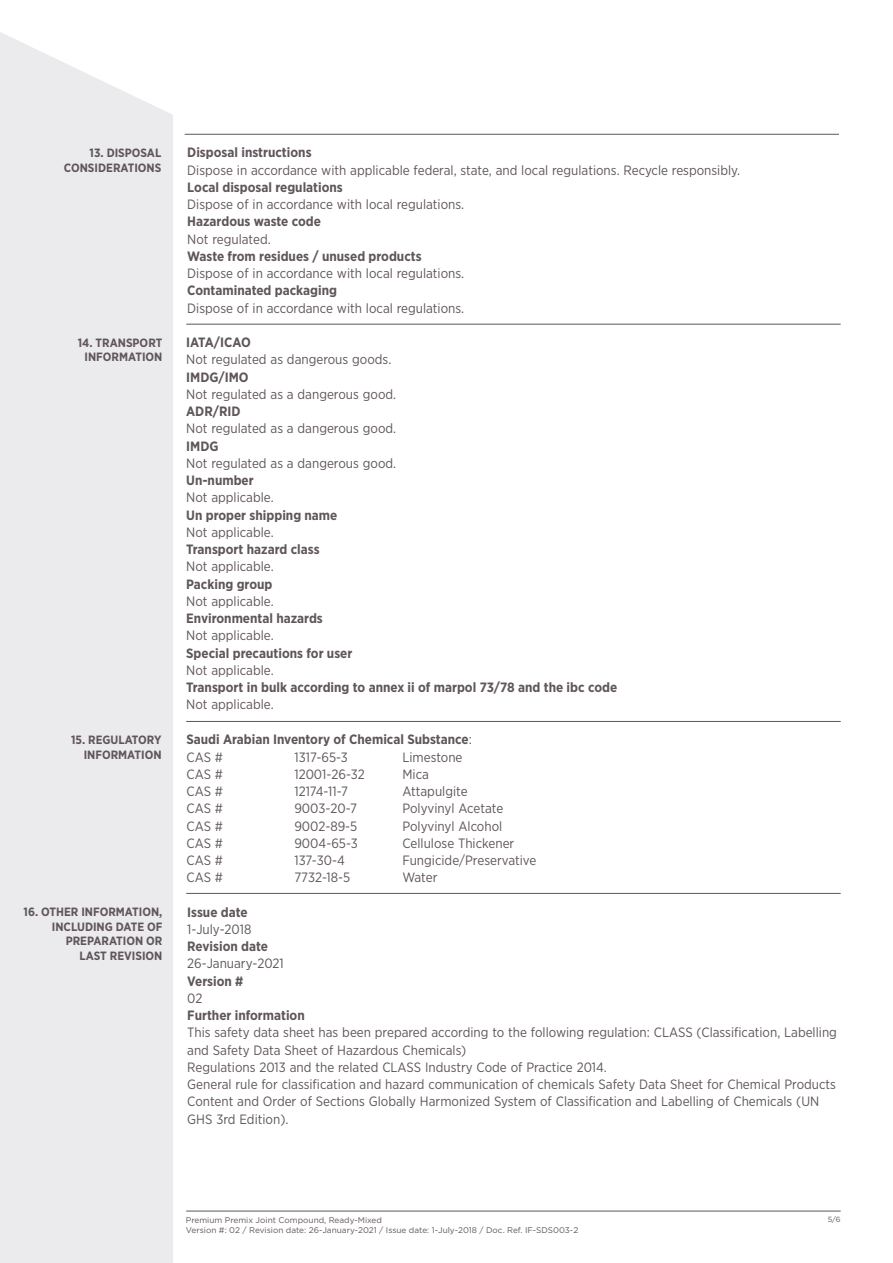
<style>
.page{position:relative;width:893px;height:1263px;background:#fff}
.page>*{position:absolute;margin:0;border:0;box-sizing:border-box;transform-origin:0 0}
.t1{font:13.5px/17.2px "Gotham Narrow";color:#5f565c}
.t2{font:700 13.5px/17.2px "Gotham Narrow";color:#5f565c}
.t3{font:700 12px/14.4px "Gotham Narrow";color:#5f565c;text-align:right}
.t4{font:8.25px "Gotham";color:#5f565c}
.t5{font:7.5px "Gotham";color:#5f565c}
.s1{font-weight:400}
</style>
<div class="page">
<hr style="left:185px;top:134px;width:654px;height:1px;background:#5f565c">
<div style="left:0;top:32px;width:173px;height:1231px;background:#ebeaec"></div>
<hr style="left:186px;top:1211px;width:655px;height:1px;background:#5f565c">
<hr style="left:186px;top:721px;width:655px;height:1px;background:#5f565c">
<hr style="left:186px;top:893px;width:655px;height:1px;background:#5f565c">
<hr style="left:186px;top:324px;width:655px;height:1px;background:#5f565c">
<p class="t3" style="left:64px;top:146px;width:99px">13. DISPOSAL<br>CONSIDERATIONS</p>
<p class="t3" style="left:59px;top:153px;width:102px">10. STABILITY AND<br>REACTIVITY</p>
<p class="t2" style="left:187px;top:144px;width:126px">Disposal instructions</p>
<p class="t1" style="left:187px;top:161px;width:554px">Dispose in accordance with applicable federal, state, and local regulations. Recycle responsibly.</p>
<p class="t2" style="left:187px;top:178px;width:157px">Local disposal regulations</p>
<p class="t1" style="left:187px;top:195px;width:279px">Dispose of in accordance with local regulations.</p>
<p class="t2" style="left:187px;top:213px;width:135px">Hazardous waste code</p>
<p class="t1" style="left:187px;top:230px;width:85px">Not regulated.</p>
<p class="t2" style="left:187px;top:247px;width:236px">Waste from residues / unused products</p>
<p class="t1" style="left:187px;top:264px;width:279px">Dispose of in accordance with local regulations.</p>
<p class="t2" style="left:187px;top:282px;width:151px">Contaminated packaging</p>
<p class="t1" style="left:187px;top:299px;width:279px">Dispose of in accordance with local regulations.</p>
<p class="t3" style="left:78px;top:335px;width:86px;text-align:center">14. TRANSPORT<br>INFORMATION</p>
<p class="t2" style="left:186px;top:334px;width:66px">IATA/ICAO</p>
<p class="t1" style="left:186px;top:351px;width:207px">Not regulated as dangerous goods.</p>
<p class="t2" style="left:186px;top:368px;width:64px">IMDG/IMO</p>
<p class="t1" style="left:186px;top:385px;width:211px">Not regulated as a dangerous good.</p>
<p class="t2" style="left:186px;top:403px;width:56px">ADR/RID</p>
<p class="t1" style="left:186px;top:420px;width:211px">Not regulated as a dangerous good.</p>
<p class="t2" style="left:186px;top:437px;width:34px">IMDG</p>
<p class="t1" style="left:186px;top:454px;width:211px">Not regulated as a dangerous good.</p>
<p class="t2" style="left:186px;top:472px;width:69px">Un-number</p>
<p class="t1" style="left:186px;top:489px;width:89px">Not applicable.</p>
<p class="t2" style="left:186px;top:506px;width:153px">Un proper shipping name</p>
<p class="t1" style="left:186px;top:523px;width:89px">Not applicable.</p>
<p class="t2" style="left:186px;top:541px;width:135px">Transport hazard class</p>
<p class="t1" style="left:186px;top:558px;width:89px">Not applicable.</p>
<p class="t2" style="left:186px;top:575px;width:88px">Packing group</p>
<p class="t1" style="left:186px;top:592px;width:89px">Not applicable.</p>
<p class="t2" style="left:186px;top:610px;width:138px">Environmental hazards</p>
<p class="t1" style="left:186px;top:627px;width:89px">Not applicable.</p>
<p class="t2" style="left:186px;top:644px;width:168px">Special precautions for user</p>
<p class="t1" style="left:186px;top:661px;width:89px">Not applicable.</p>
<p class="t2" style="left:186px;top:679px;width:433px">Transport in bulk according to annex ii of marpol 73/78 and the ibc code</p>
<p class="t1" style="left:186px;top:696px;width:89px">Not applicable.</p>
<p class="t3" style="left:71px;top:733px;width:92px">15. REGULATORY<br>INFORMATION</p>
<p class="t2" style="left:186px;top:731px;width:287px">Saudi Arabian Inventory of Chemical Substance<span class="s1">:<br>CAS #</span></p>
<p class="t1" style="left:294px;top:748px;width:55px">1317-65-3</p>
<p class="t1" style="left:402px;top:748px;width:62px">Limestone</p>
<p class="t1" style="left:186px;top:765px;width:38px">CAS #</p>
<p class="t1" style="left:294px;top:765px;width:72px">12001-26-32</p>
<p class="t1" style="left:402px;top:765px;width:28px">Mica</p>
<p class="t1" style="left:186px;top:782px;width:38px">CAS #</p>
<p class="t1" style="left:294px;top:782px;width:55px">12174-11-7</p>
<p class="t1" style="left:402px;top:782px;width:67px">Attapulgite</p>
<p class="t1" style="left:186px;top:800px;width:38px">CAS #</p>
<p class="t1" style="left:294px;top:800px;width:64px">9003-20-7</p>
<p class="t1" style="left:402px;top:800px;width:102px">Polyvinyl Acetate</p>
<p class="t1" style="left:186px;top:817px;width:38px">CAS #</p>
<p class="t1" style="left:294px;top:817px;width:65px">9002-89-5</p>
<p class="t1" style="left:402px;top:817px;width:101px">Polyvinyl Alcohol</p>
<p class="t1" style="left:186px;top:834px;width:38px">CAS #</p>
<p class="t1" style="left:294px;top:834px;width:65px">9004-65-3</p>
<p class="t1" style="left:402px;top:834px;width:113px">Cellulose Thickener</p>
<p class="t1" style="left:186px;top:851px;width:38px">CAS #</p>
<p class="t1" style="left:294px;top:851px;width:52px">137-30-4</p>
<p class="t1" style="left:402px;top:851px;width:135px">Fungicide/Preservative</p>
<p class="t1" style="left:186px;top:869px;width:38px">CAS #</p>
<p class="t1" style="left:294px;top:869px;width:57px">7732-18-5</p>
<p class="t1" style="left:402px;top:869px;width:37px">Water</p>
<p class="t3" style="left:24px;top:905px;width:140px">16. OTHER INFORMATION,<br>INCLUDING DATE OF<br>PREPARATION OR<br>LAST REVISION</p>
<p class="t2" style="left:187px;top:903px;width:62px">Issue date</p>
<p class="t1" style="left:187px;top:920px;width:66px">1-July-2018</p>
<p class="t2" style="left:187px;top:937px;width:82px">Revision date</p>
<p class="t1" style="left:187px;top:955px;width:98px">26-January-2021</p>
<p class="t2" style="left:187px;top:972px;width:58px">Version #</p>
<p class="t1" style="left:187px;top:989px;width:17px">02</p>
<p class="t2" style="left:187px;top:1006px;width:119px">Further information</p>
<p class="t1" style="left:187px;top:1024px;width:651px">This safety data sheet has been prepared according to the following regulation: CLASS (Classification, Labelling and Safety Data Sheet of Hazardous Chemicals)<br>Regulations 2013 and the related CLASS Industry Code of Practice 2014.<br>General rule for classification and hazard communication of chemicals Safety Data Sheet for Chemical Products Content and Order of Sections Globally Harmonized System of Classification and Labelling of Chemicals (UN GHS 3rd Edition).</p>
<p class="t4" style="left:186px;top:1215px;width:198px">Premium Premix Joint Compound, Ready-Mixed</p>
<p class="t5" style="left:828px;top:1214px;width:14px">5/6</p>
<p class="t4" style="left:186px;top:1224px;width:394px">Version #: 02 / Revision date: 26-January-2021 / Issue date: 1-July-2018 / Doc. Ref. IF-SDS003-2</p>
</div>
